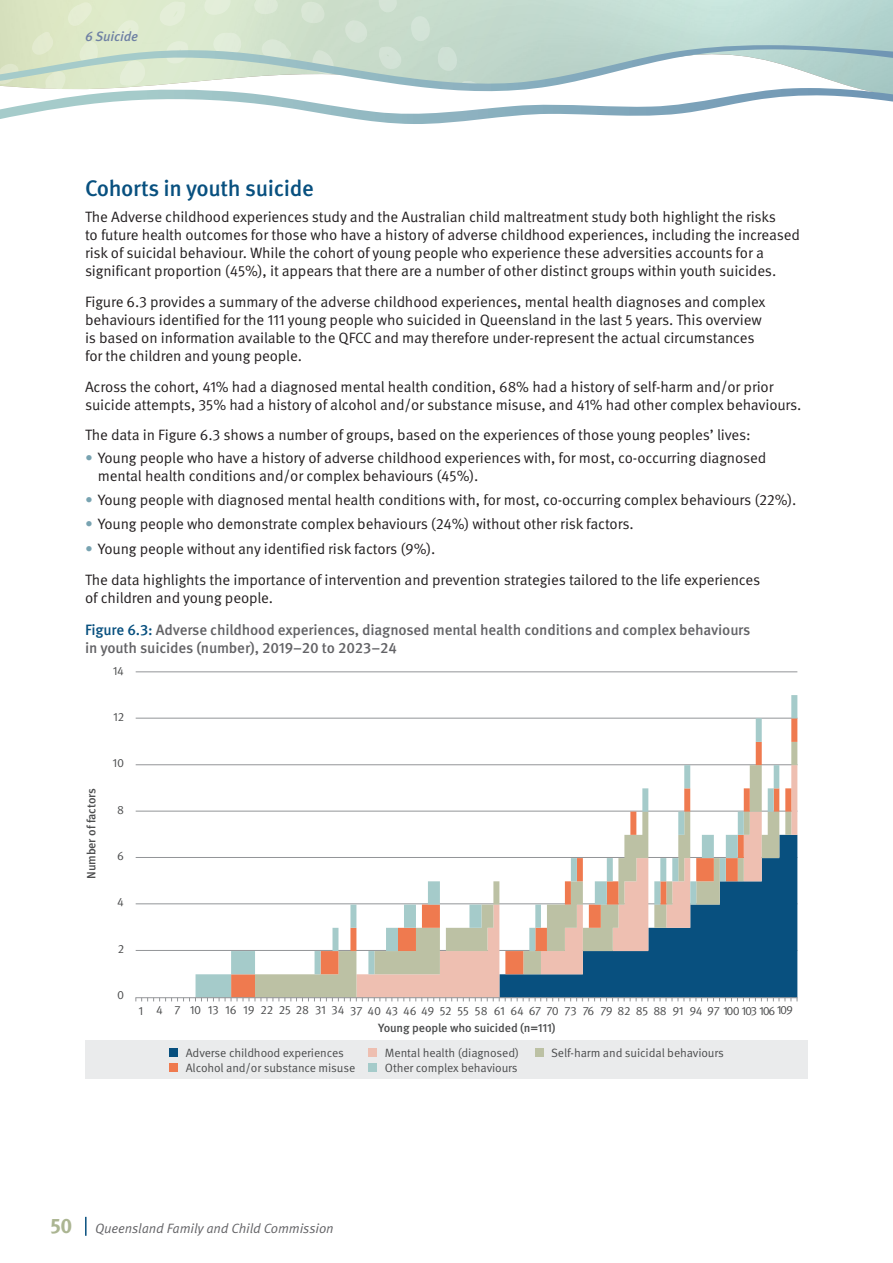
<style>
.page{position:relative;width:893px;height:1263px;background:#fff}
.page>*{position:absolute;margin:0;border:0;box-sizing:border-box;transform-origin:0 0}
.Heading_2{font:500 22.5px "Meta Pro";letter-spacing:-.015em;color:#08507f}
.Body{font:15px/18px "Meta Pro Norm";letter-spacing:-.01em;color:#231f20}
.Figure_Headings{font:500 15px/18px "Meta Pro";letter-spacing:-.01em;color:#636366}
.Body_Before{font:15px "Meta Pro Norm";letter-spacing:-.01em;color:#231f20}
.t1{font:13.5px "Meta Pro Norm Ita";letter-spacing:-.01em;color:#636366}
.t2{font:italic 500 13.5px "Meta Pro";letter-spacing:-.01em;color:#6f81a4}
.t3{font:12px "Meta Pro Norm";letter-spacing:-.01em;color:#4b4c4d}
.t4{font:500 12px "Meta Pro";letter-spacing:-.01em;color:#4b4c4d}
.s1{color:#78a3b1}
.s2{color:#08507f}
.s3{font-family:"Meta Pro";font-weight:700;font-size:21px;color:#abb592}
</style>
<div class="page">
<svg style="left:0;top:0;width:893px;height:124px"></svg>
<hr style="left:136px;top:950px;width:661px;height:1px;background:#939598">
<hr style="left:136px;top:903px;width:661px;height:1px;background:#939598">
<hr style="left:136px;top:857px;width:661px;height:1px;background:#939598">
<hr style="left:136px;top:811px;width:661px;height:1px;background:#939598">
<hr style="left:136px;top:764px;width:661px;height:1px;background:#939598">
<hr style="left:136px;top:718px;width:661px;height:1px;background:#939598">
<hr style="left:136px;top:671px;width:661px;height:1px;background:#939598">
<div style="left:85px;top:1040px;width:723px;height:38px;background:#eaebec"></div>
<div style="left:169px;top:1048px;width:9px;height:9px;background:#08507f"></div>
<div style="left:369px;top:1048px;width:8px;height:9px;background:#eebfb1"></div>
<div style="left:535px;top:1048px;width:8px;height:9px;background:#bcc1a4"></div>
<div style="left:169px;top:1063px;width:9px;height:9px;background:#ef7a4f"></div>
<div style="left:369px;top:1063px;width:8px;height:9px;background:#a5cbca"></div>
<svg style="left:196px;top:695px;width:601px;height:302px"></svg>
<svg style="left:135px;top:998px;width:663px;height:3px"></svg>
<hr style="left:135px;top:997px;width:662px;height:1px;background:#939598">
<svg style="left:85px;top:1217px;width:2px;height:19px"></svg>
<p class="t2" style="left:85px;top:26px;width:55px">6 Suicide</p>
<h2 class="Heading_2" style="left:85px;top:170px;width:230px">Cohorts in youth suicide</h2>
<p class="Body" style="left:85px;top:207px;width:716px">The Adverse childhood experiences study and the Australian child maltreatment study both highlight the risks<br>to future health outcomes for those who have a history of adverse childhood experiences, including the increased risk of suicidal behaviour. While the cohort of young people who experience these adversities accounts for a significant proportion (45%), it appears that there are a number of other distinct groups within youth suicides.</p>
<p class="Body" style="left:85px;top:292px;width:682px">Figure 6.3 provides a summary of the adverse childhood experiences, mental health diagnoses and complex behaviours identified for the 111 young people who suicided in Queensland in the last 5 years. This overview is based on information available to the QFCC and may therefore under-represent the actual circumstances for the children and young people.</p>
<p class="Body" style="left:85px;top:376px;width:718px">Across the cohort, 41% had a diagnosed mental health condition, 68% had a history of self-harm and/or prior suicide attempts, 35% had a history of alcohol and/or substance misuse, and 41% had other complex behaviours.</p>
<p class="Body_Before" style="left:85px;top:424px;width:667px">The data in Figure 6.3 shows a number of groups, based on the experiences of those young peoples’ lives:</p>
<p class="Body" style="left:98px;top:447px;width:670px;text-indent:-13px"><span class="s1">•</span> Young people who have a history of adverse childhood experiences with, for most, co-occurring diagnosed mental health conditions and/or complex behaviours (45%).</p>
<p class="Body" style="left:85px;top:490px;width:713px"><span class="s1">•</span> Young people with diagnosed mental health conditions with, for most, co-occurring complex behaviours (22%).</p>
<p class="Body" style="left:85px;top:514px;width:550px"><span class="s1">•</span> Young people who demonstrate complex behaviours (24%) without other risk factors.</p>
<p class="Body" style="left:85px;top:539px;width:352px"><span class="s1">•</span> Young people without any identified risk factors (9%).</p>
<p class="Body" style="left:85px;top:569px;width:677px">The data highlights the importance of intervention and prevention strategies tailored to the life experiences of children and young people.</p>
<p class="Figure_Headings" style="left:85px;top:620px;width:667px"><span class="s2">Figure 6.3:</span> Adverse childhood experiences, diagnosed mental health conditions and complex behaviours in youth suicides (number), 2019–20 to 2023–24</p>
<p class="t3" style="left:113px;top:662px;width:13px">14</p>
<p class="t3" style="left:113px;top:708px;width:12px">12</p>
<p class="t4" style="left:82px;top:879px;width:92px;rotate:-90deg">Number of factors</p>
<p class="t3" style="left:112px;top:754px;width:13px">10</p>
<p class="t3" style="left:117px;top:800px;width:8px">8</p>
<p class="t3" style="left:117px;top:847px;width:8px">6</p>
<p class="t3" style="left:117px;top:893px;width:8px">4</p>
<p class="t3" style="left:118px;top:939px;width:8px">2</p>
<p class="t3" style="left:117px;top:986px;width:9px">0</p>
<p class="t3" style="left:139px;top:1001px;width:656px">1 4 7 10 13 16 19 22 25 28 31 34 37 40 43 46 49 52 55 58 61 64 67 70 73 76 79 82 85 88 91 94 97 100 103 106109</p>
<p class="t4" style="left:378px;top:1018px;width:179px">Young people who suicided (n=111)</p>
<p class="t3" style="left:186px;top:1044px;width:160px">Adverse childhood experiences</p>
<p class="t3" style="left:385px;top:1044px;width:136px">Mental health (diagnosed)</p>
<p class="t3" style="left:551px;top:1044px;width:174px">Self-harm and suicidal behaviours</p>
<p class="t3" style="left:186px;top:1058px;width:171px">Alcohol and/or substance misuse</p>
<p class="t3" style="left:385px;top:1058px;width:134px">Other complex behaviours</p>
<p class="t1" style="left:50px;top:1218px;width:285px"><span class="s3">50</span> Queensland Family and Child Commission</p>
</div>
